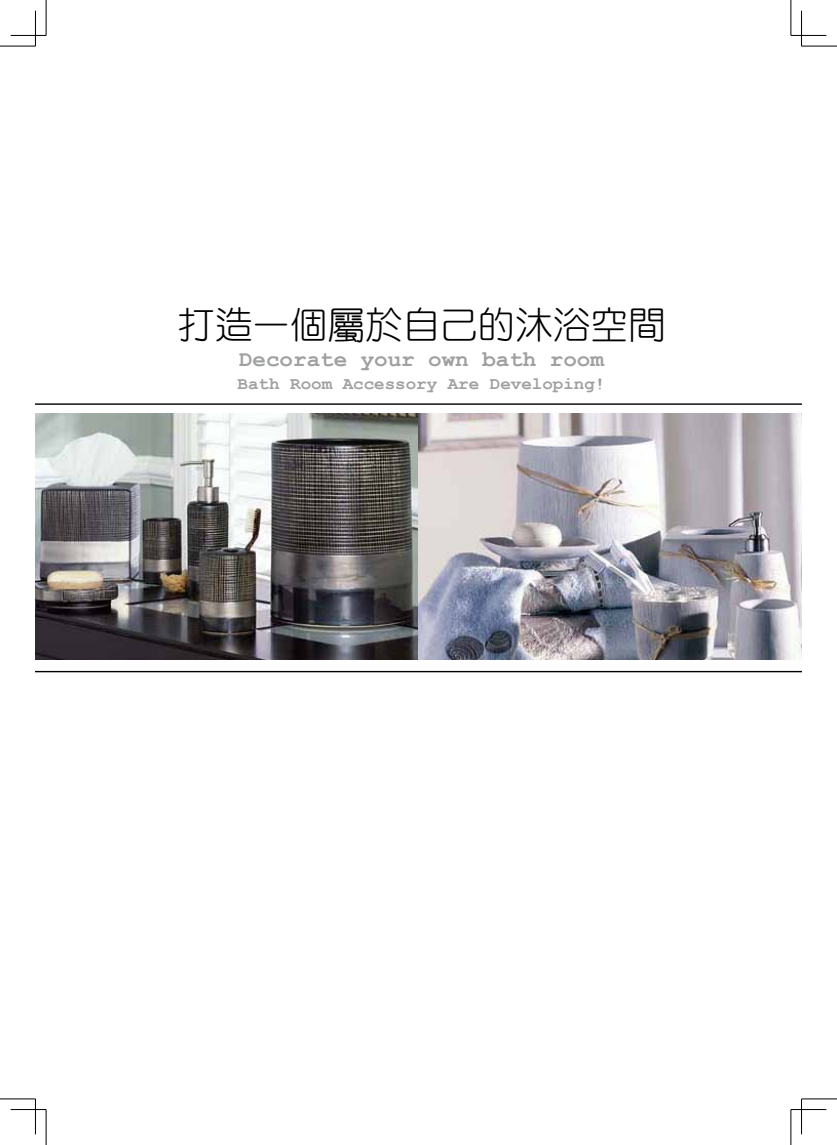
<style>
.page{position:relative;width:837px;height:1145px;background:#fff}
.page>*{position:absolute;margin:0;border:0;box-sizing:border-box;transform-origin:0 0}
.t1{font:37.5px "DF Yuan Lt HK BF";color:#000}
.t2{font:700 22.5px "Courier New";color:#9fa0a0}
.t3{font:700 17.5px "Courier New";color:#9fa0a0}
</style>
<div class="page">
<img style="left:35px;top:413px;width:766px;height:246px">
<hr style="left:35px;top:403px;width:766px;height:2px;background:#000">
<hr style="left:35px;top:671px;width:766px;height:1px;background:#000">
<hr style="left:0;top:46px;width:35px;height:1px;background:#000">
<hr style="left:801px;top:46px;width:35px;height:1px;background:#000">
<hr style="left:0;top:1098px;width:35px;height:1px;background:#000">
<hr style="left:801px;top:1098px;width:35px;height:1px;background:#000">
<hr style="left:46px;top:0;width:1px;height:35px;background:#000">
<hr style="left:46px;top:1109px;width:1px;height:35px;background:#000">
<hr style="left:790px;top:0;width:1px;height:35px;background:#000">
<hr style="left:790px;top:1109px;width:1px;height:35px;background:#000">
<hr style="left:11px;top:35px;width:35px;height:1px;background:#000">
<hr style="left:790px;top:35px;width:36px;height:1px;background:#000">
<hr style="left:11px;top:1109px;width:35px;height:1px;background:#000">
<hr style="left:790px;top:1109px;width:36px;height:1px;background:#000">
<hr style="left:35px;top:11px;width:1px;height:35px;background:#000">
<hr style="left:35px;top:1098px;width:1px;height:36px;background:#000">
<hr style="left:801px;top:11px;width:1px;height:35px;background:#000">
<hr style="left:801px;top:1098px;width:1px;height:36px;background:#000">
<h1 class="t1" style="left:177px;top:306px;width:489px">打造一個屬於自己的沐浴空間</h1>
<p class="t2" style="left:239px;top:345px;width:366px">Decorate your own bath room</p>
<p class="t3" style="left:237px;top:373px;width:369px">Bath Room Accessory Are Developing!</p>
</div>
